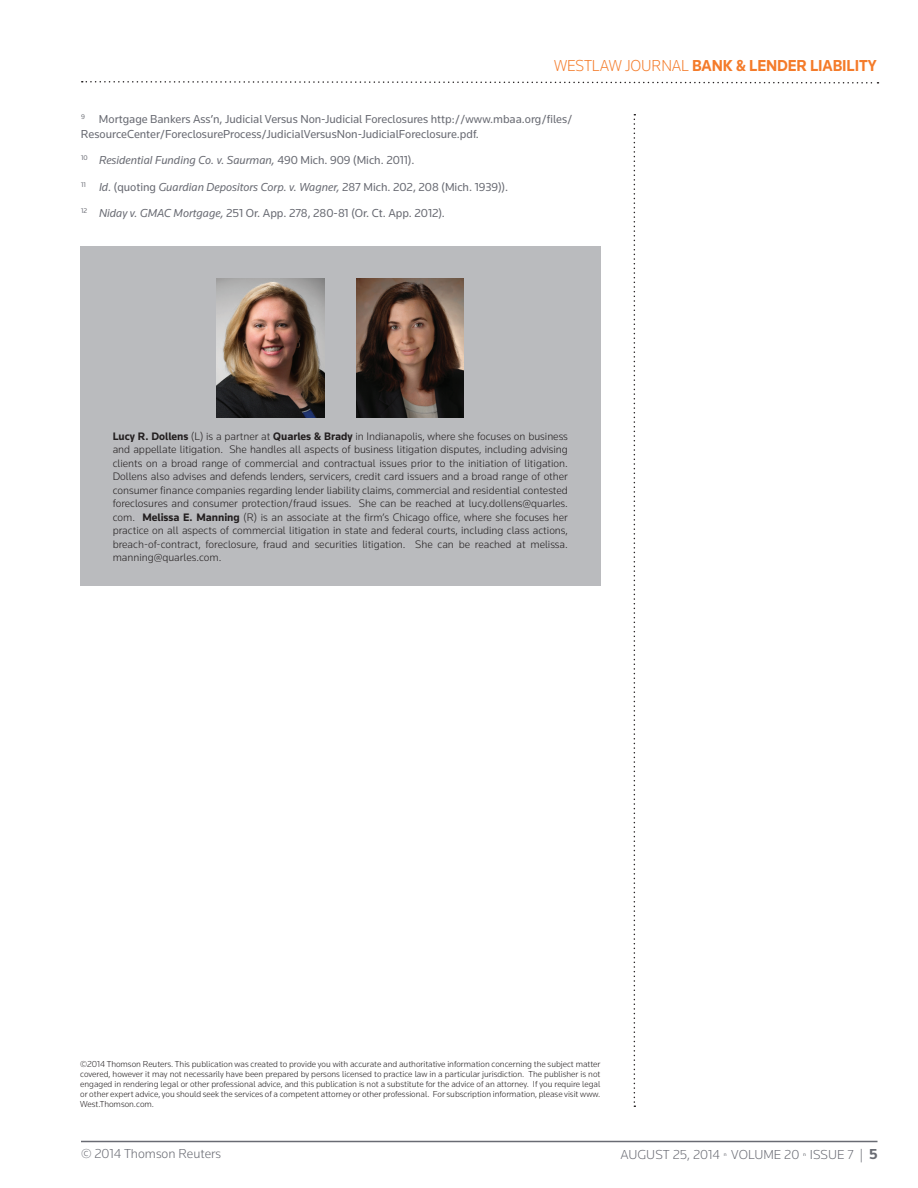
<style>
.page{position:relative;width:918px;height:1188px;background:#fff}
.page>*{position:absolute;margin:0;border:0;box-sizing:border-box;transform-origin:0 0}
.t1{font:700 16.5px "Knowledge";letter-spacing:-.01em;color:#f47b2a;scale:.95 1}
.t2{font:300 16.5px "Knowledge";color:#f47b2a;scale:.95 1}
.t3{font:300 13.5px "Knowledge";color:#696b73}
.t4{font:12px/26.4px "Knowledge";color:#696b73}
.t5{font:300 11.25px/13.5px "Knowledge";color:#231f20;text-align:justify}
.t6{font:300 9px/9.9px "Knowledge";color:#231f20;text-align:justify}
.s1{font-style:italic}
.s2{font-weight:700}
.s3{font-weight:700;font-size:15px}
</style>
<div class="page">
<hr style="left:81px;top:1141px;width:797px;height:1px;background:#696b73">
<svg style="left:82px;top:81px;width:797px;height:3px"></svg>
<svg style="left:634px;top:114px;width:1px;height:993px"></svg>
<div style="left:80px;top:246px;width:520px;height:340px;background:#babbbe"></div>
<img style="left:217px;top:279px;width:107px;height:138px">
<img style="left:357px;top:279px;width:107px;height:138px">
<h1 class="t2" style="left:554px;top:55px;width:51px">Westlaw</h1>
<h1 class="t2" style="left:625px;top:55px;width:39px">journal</h1>
<h1 class="t1" style="left:692px;top:55px;width:194px">Bank &amp; lender Liability</h1>
<p class="t4" style="left:81px;top:112px;width:493px;line-height:14.4px"><sup>9</sup> Mortgage Bankers Ass’n, Judicial Versus Non-Judicial Foreclosures http://www.mbaa.org/files/<br>ResourceCenter/ForeclosureProcess/JudicialVersusNon-JudicialForeclosure.pdf.</p>
<p class="t4" style="left:81px;top:147px;width:429px"><sup>10</sup> <span class="s1">Residential Funding Co. v. Saurman,</span> 490 Mich. 909 (Mich. 2011).<br><sup>11</sup> <span class="s1">Id.</span> (quoting <span class="s1">Guardian Depositors Corp. v. Wagner,</span> 287 Mich. 202, 208 (Mich. 1939)).<br><sup>12</sup> <span class="s1">Niday v. GMAC Mortgage,</span> 251 Or. App. 278, 280-81 (Or. Ct. App. 2012).</p>
<p class="t5" style="left:113px;top:429px;width:457px"><span class="s2">Lucy R. Dollens</span> (L) is a partner at <span class="s2">Quarles &amp; Brady</span> in I ndianapolis, where she focuses on business and appellate litigation. She handles all aspects of business litigation disputes, including advising clients on a broad range of commercial and contractual issues prior to the initiation of litigation.<br>Dollens also advises and defends lenders, servicers, credit card issuers and a broad range of other consumer finance companies regarding lender liability claims, commercial and residential contested foreclosures and consumer protection/fraud issues. She can be reached at lucy.dollens@quarles. com. <span class="s2">Melissa E. Manning</span> (R) is an associate at the firm’s Chicago office, where she focuses her practice on all aspects of commercial litigation in state and federal courts, including class actions, breach-of-contract, foreclosure, fraud and securities litigation. She can be reached at melissa. manning@quarles.com.</p>
<p class="t6" style="left:80px;top:1059px;width:522px">©2014 Thomson Reuters. This publication was created to provide you with accurate and authoritative information concerning the subject matter covered, however it may not necessarily have been prepared by persons licensed to practice law in a particular jurisdiction. The publisher is not engaged in rendering legal or other professional advice, and this publication is not a substitute for the advice of an attorney. If you require legal or other expert advice, you should seek the services of a competent attorney or other professional. For subscription information, please visit www.<br>West.Thomson.com.</p>
<p class="t3" style="left:81px;top:1145px;width:142px">© 2014 Thomson Reuters</p>
<p class="t3" style="left:621px;top:1146px;width:258px">august 25, 2014 <sup>n</sup> volume 20 <sup>n</sup> issue 7 | <span class="s3">5</span></p>
</div>
